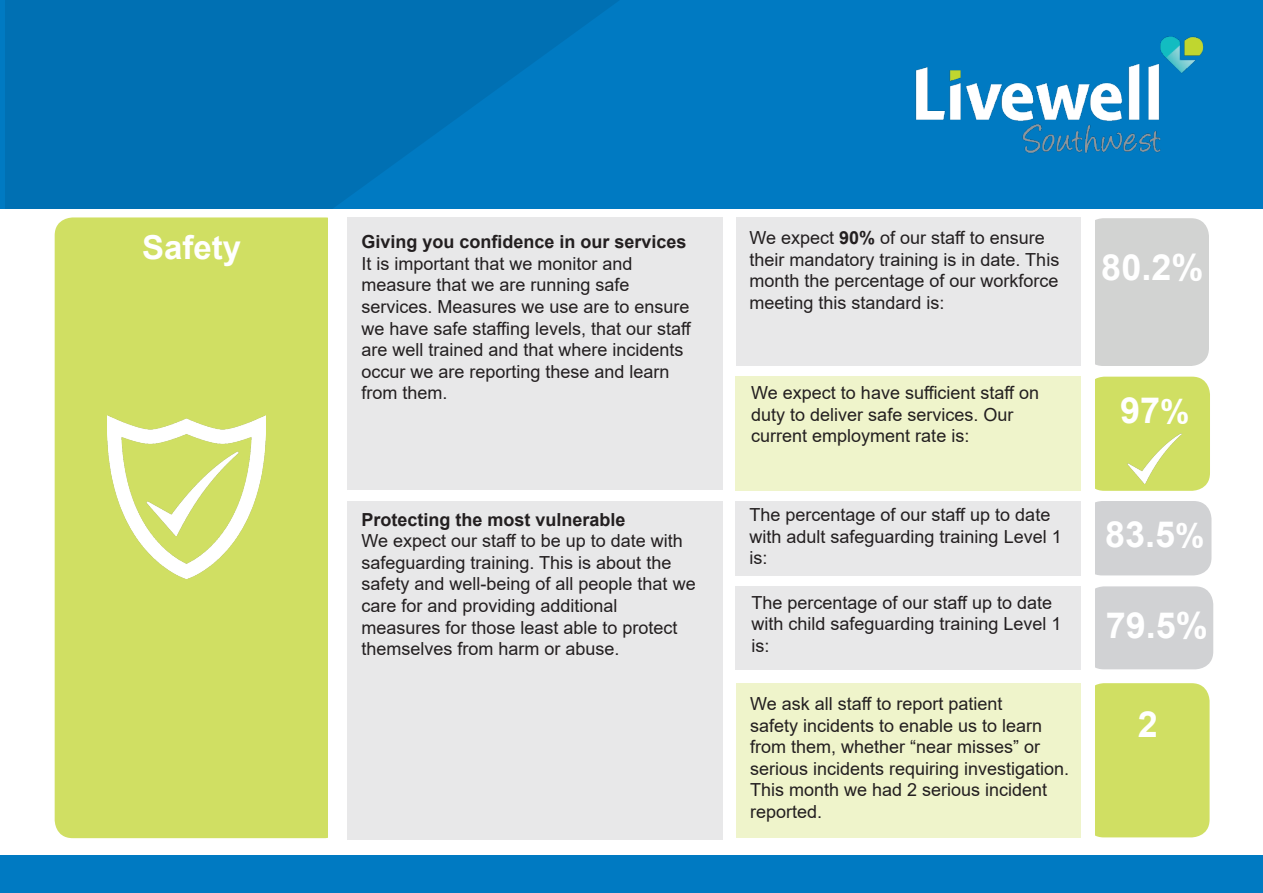
<style>
.page{position:relative;width:1263px;height:893px;background:#fff}
.page>*{position:absolute;margin:0;border:0;box-sizing:border-box;transform-origin:0 0}
.t1{font:700 36px "Arial";color:#fff}
.t2{font:700 33px "Arial";color:#fff}
.t3{font:18px/21.6px "Arial";color:#231f20}
.t4{font:700 18px "Arial";color:#231f20}
.s1{font-weight:700}
.s2{font-size:33px}
</style>
<div class="page">
<div style="left:735px;top:586px;width:347px;height:84px;background:#e8e8e9"></div>
<div style="left:0;top:0;width:1263px;height:208px;background:#007ac2"></div>
<img style="left:973px;top:36px;width:231px;height:118px">
<svg style="left:0;top:0;width:973px;height:377px"></svg>
<div style="left:0;top:209px;width:539px;height:337px;background:#fff"></div>
<div style="left:55px;top:217px;width:288px;height:621px;background:#d0df63;border-radius:18px"></div>
<div style="left:343px;top:217px;width:380px;height:273px;background:#e8e8e9"></div>
<div style="left:343px;top:501px;width:380px;height:338px;background:#e8e8e9"></div>
<div style="left:736px;top:217px;width:345px;height:149px;background:#e8e8e9"></div>
<div style="left:1085px;top:218px;width:124px;height:148px;background:#d2d3d2;border-radius:18px"></div>
<img style="left:108px;top:416px;width:158px;height:162px">
<div style="left:329px;top:215px;width:18px;height:629px;background:#fff"></div>
<img style="left:147px;top:451px;width:91px;height:85px">
<div style="left:735px;top:377px;width:348px;height:114px;background:#eff4cb"></div>
<div style="left:1086px;top:377px;width:124px;height:114px;background:#d0df63;border-radius:18px"></div>
<div style="left:735px;top:501px;width:347px;height:74px;background:#e8e8e9"></div>
<div style="left:1084px;top:501px;width:127px;height:74px;background:#d1d2d4;border-radius:18px"></div>
<hr style="left:0;top:0;width:4px;height:208px;background:#007ac2">
<div style="left:736px;top:683px;width:345px;height:154px;background:#eff4cb"></div>
<div style="left:1086px;top:683px;width:123px;height:154px;background:#d0df63;border-radius:18px"></div>
<div style="left:1086px;top:586px;width:127px;height:83px;background:#d1d2d4;border-radius:18px"></div>
<div style="left:1081px;top:209px;width:14px;height:646px;background:#fff"></div>
<div style="left:0;top:855px;width:1263px;height:38px;background:#007ac2"></div>
<img style="left:1127px;top:434px;width:55px;height:50px">
<p class="t2" style="left:142px;top:224px;width:101px">Safety</p>
<p class="t4" style="left:361px;top:229px;width:327px">Giving you confidence in our services</p>
<p class="t3" style="left:361px;top:253px;width:331px">It is important that we monitor and measure that we are running safe services. Measures we use are to ensure we have safe staffing levels, that our staff are well trained and that where incidents occur we are reporting these and learn from them.</p>
<p class="t4" style="left:361px;top:507px;width:266px">Protecting the most vulnerable</p>
<p class="t3" style="left:361px;top:530px;width:336px">We expect our staff to be up to date with safeguarding training. This is about the safety and well-being of all people that we care for and providing additional measures for those least able to protect themselves from harm or abuse.</p>
<p class="t3" style="left:749px;top:227px;width:311px">We expect <span class="s1">90%</span> of our staff to ensure their mandatory training is in date. This month the percentage of our workforce meeting this standard is:</p>
<p class="t3" style="left:751px;top:382px;width:289px">We expect to have sufficient staff on duty to deliver safe services. Our current employment rate is:</p>
<p class="t3" style="left:749px;top:504px;width:314px">The percentage of our staff up to date with adult safeguarding training Level 1 is:</p>
<p class="t3" style="left:751px;top:591px;width:312px">The percentage of our staff up to date with child safeguarding training Level 1 is:</p>
<p class="t3" style="left:750px;top:693px;width:321px">We ask all staff to report patient<br>safety incidents to enable us to learn from them, whether “near misses” or serious incidents requiring investigation.<br>This month we had 2 serious incident reported.</p>
<p class="t1" style="left:1101px;top:242px;width:104px">80.2%</p>
<p class="t1" style="left:1120px;top:385px;width:71px">97<span class="s2">%</span></p>
<p class="t1" style="left:1105px;top:509px;width:101px">83.5<span class="s2">%</span></p>
<p class="t1" style="left:1106px;top:600px;width:104px">79.5%</p>
<p class="t1" style="left:1138px;top:699px;width:22px">2</p>
</div>
